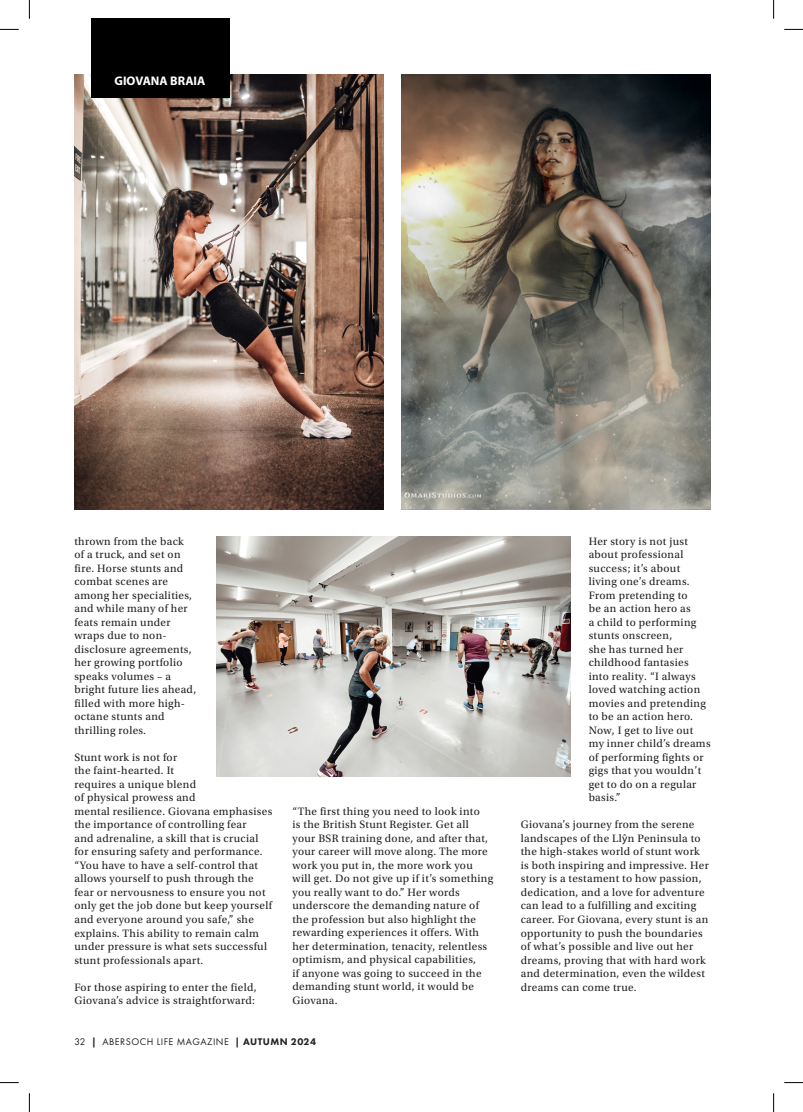
<style>
.page{position:relative;width:803px;height:1112px;background:#fff}
.page>*{position:absolute;margin:0;border:0;box-sizing:border-box;transform-origin:0 0}
.t1{font:700 12.5px "Myriad Pro";color:#fff}
.t2{font:11.25px/13.5px "Utopia Std";letter-spacing:.03em;color:#231f20}
.t3{font:10px "Futura PT";letter-spacing:.05em;color:#231f20}
.s1{font-weight:800}
.s2{font-family:"Myriad Pro"}
</style>
<div class="page">
<img style="left:74px;top:74px;width:310px;height:435px">
<img style="left:401px;top:74px;width:310px;height:435px">
<div style="left:91px;top:19px;width:138px;height:79px;background:#000"></div>
<img style="left:216px;top:536px;width:355px;height:240px">
<svg style="left:0;top:29px;width:19px;height:1px"></svg>
<svg style="left:784px;top:29px;width:19px;height:1px"></svg>
<svg style="left:0;top:1082px;width:19px;height:1px"></svg>
<svg style="left:784px;top:1082px;width:19px;height:1px"></svg>
<svg style="left:29px;top:0;width:1px;height:19px"></svg>
<svg style="left:29px;top:1093px;width:1px;height:18px"></svg>
<svg style="left:773px;top:0;width:1px;height:19px"></svg>
<svg style="left:773px;top:1093px;width:1px;height:18px"></svg>
<p class="t1" style="left:114px;top:73px;width:92px">GIOVANA BRAIA</p>
<p class="t2" style="left:74px;top:534px;width:123px">thrown from the back of a truck, and set on fire. Horse stunts and combat scenes are among her specialities, and while many of her feats remain under wraps due to non&shy;disclosure agreements, her growing portfolio speaks volumes – a bright future lies ahead, filled with more high&shy;octane stunts and thrilling roles.</p>
<p class="t2" style="left:74px;top:750px;width:199px">Stunt work is not for<br>the faint-hearted. It<br>requires a unique blend<br>of physical prowess and<br>mental resilience. Giovana emphasises the importance of controlling fear<br>and adrenaline, a skill that is crucial for ensuring safety and performance. “You have to have a self-control that allows yourself to push through the fear or nervousness to ensure you not only get the job done but keep yourself and everyone around you safe,” she explains. This ability to remain calm under pressure is what sets successful stunt professionals apart.</p>
<p class="t2" style="left:74px;top:980px;width:184px">For those aspiring to enter the field,<br>Giovana’s advice is straightforward:</p>
<p class="t2" style="left:292px;top:804px;width:202px">“The first thing you need to look into<br>is the British Stunt Register. Get all your BSR training done, and after that, your career will move along. The more work you put in, the more work you will get. Do not give up if it’s something you really want to do.” Her words underscore the demanding nature of the profession but also highlight the rewarding experiences it offers. With her determination, tenacity, relentless optimism, and physical capabilities,<br>if anyone was going to succeed in the demanding stunt world, it would be Giovana.</p>
<p class="t3" style="left:74px;top:1035px;width:243px">32 <span class="s1">|</span> ABERSOCH LIFE MAGAZINE <span class="s1">| AUTUMN 2024</span></p>
<p class="t2" style="left:589px;top:534px;width:124px">Her story is not just about professional success; it’s about living one’s dreams.<br>From pretending to<br>be an action hero as<br>a child to performing stunts onscreen,<br>she has turned her childhood fantasies into reality. “I always loved watching action movies and pretending to be an action hero.<br>Now, I get to live out my inner child’s dreams of performing fights or gigs that you wouldn’t get to do on a regular basis.”</p>
<p class="t2" style="left:521px;top:818px;width:190px">Giovana’s journey from the serene landscapes of the Ll<span class="s2">ŷ</span>n Peninsula to the high-stakes world of stunt work is both inspiring and impressive. Her story is a testament to how passion, dedication, and a love for adventure can lead to a fulfilling and exciting career. For Giovana, every stunt is an opportunity to push the boundaries of what’s possible and live out her dreams, proving that with hard work and determination, even the wildest dreams can come true.</p>
</div>
